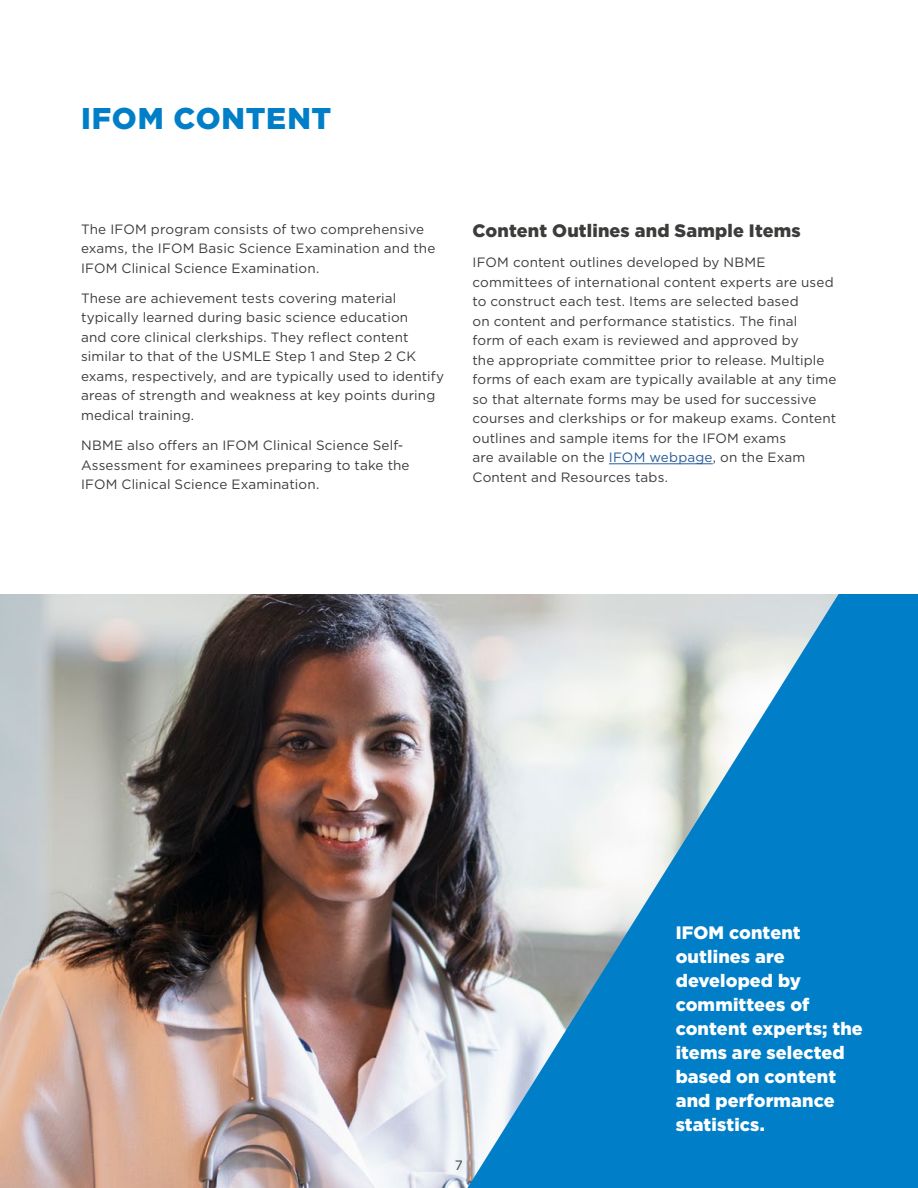
<style>
.page{position:relative;width:918px;height:1188px;background:#fff}
.page>*{position:absolute;margin:0;border:0;box-sizing:border-box;transform-origin:0 0}
.t1{font:900 30px "Gotham";letter-spacing:.02em;color:#007fc8}
.t2{font:900 18px/24px "Gotham";letter-spacing:.005em;color:#fff}
.t3{font:900 18px "Gotham";letter-spacing:.01em;color:#3c3c3b}
.t4{font:13.5px/19.5px "Gotham";letter-spacing:.01em;color:#3c3c3b}
.s1{color:#275b9b}
</style>
<div class="page">
<img style="left:0;top:594px;width:467px;height:594px">
<hr style="left:609px;top:463px;width:104px;height:1px;background:#275b9b">
<svg style="left:467px;top:594px;width:451px;height:594px;background:#5aa4ce"></svg>
<h1 class="t1" style="left:81px;top:98px;width:252px">IFOM CONTENT</h1>
<p class="t4" style="left:81px;top:219px;width:356px">The IFOM program consists of two comprehensive exams, the IFOM Basic Science Examination and the<br>IFOM Clinical Science Examination.</p>
<p class="t4" style="left:81px;top:288px;width:365px">These are achievement tests covering material typically learned during basic science education<br>and core clinical clerkships. They reflect content similar to that of the USMLE Step 1 and Step 2 CK exams, respectively, and are typically used to identify areas of strength and weakness at key points during medical training.</p>
<p class="t4" style="left:81px;top:435px;width:330px">NBME also offers an IFOM Clinical Science Self-<br>Assessment for examinees preparing to take the<br>IFOM Clinical Science Examination.</p>
<h2 class="t3" style="left:472px;top:218px;width:330px">Content Outlines and Sample Items</h2>
<p class="t4" style="left:472px;top:253px;width:366px">IFOM content outlines developed by NBME committees of international content experts are used to construct each test. Items are selected based<br>on content and performance statistics. The final<br>form of each exam is reviewed and approved by<br>the appropriate committee prior to release. Multiple forms of each exam are typically available at any time so that alternate forms may be used for successive courses and clerkships or for makeup exams. Content outlines and sample items for the IFOM exams<br>are available on the <span class="s1">IFOM webpage</span>, on the Exam Content and Resources tabs.</p>
<p class="t4" style="left:455px;top:1155px;width:10px">7</p>
<h2 class="t2" style="left:676px;top:921px;width:189px">IFOM content outlines are developed by committees of content experts; the items are selected based on content and performance statistics.</h2>
</div>
